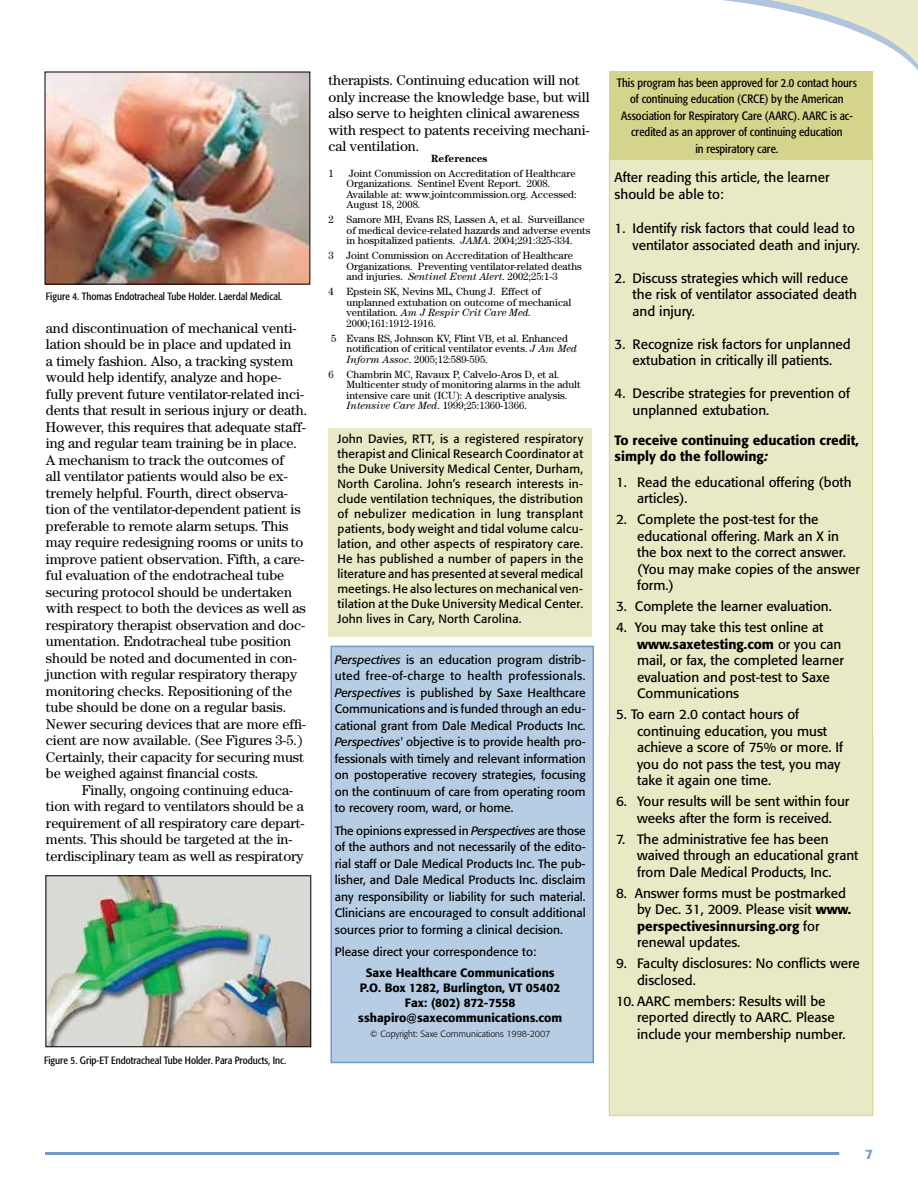
<style>
.page{position:relative;width:918px;height:1188px;background:#fff}
.page>*{position:absolute;margin:0;border:0;box-sizing:border-box;transform-origin:0 0}
.t1{font:14.25px/16.5px "Century";letter-spacing:-.005em;color:#000}
.t2{font:13.5px/16.5px "Formata";color:#000}
.t3{font:500 13.5px/16.5px "Formata";color:#000}
.t4{font:500 13.5px "Formata";color:#709bc8}
.t5{font:12px/16.5px "Formata";color:#000;text-align:justify}
.t6{font:condensed 12px/16.5px "Formata";color:#000;text-align:center}
.t7{font:500 12px/15px "Formata";color:#000;text-align:center}
.t8{font:10.5px/10.5px "Century";color:#000}
.t9{font:condensed 10.5px "Formata";color:#000}
.t10{font:700 10.5px "Century";color:#000}
.t11{font:300 9px "Formata";color:#000}
.s1{font-style:italic}
.s2{font-weight:700;font-style:italic;font-stretch:condensed}
.s3{font-weight:500}
</style>
<div class="page">
<hr style="left:45px;top:1152px;width:794px;height:3px;background:#709bc8">
<svg style="left:608px;top:0;width:310px;height:200px"></svg>
<div style="left:609px;top:152px;width:264px;height:964px;background:#eae9c6;border:1px solid #d5d48d"></div>
<div style="left:609px;top:71px;width:264px;height:89px;background:#d5d48d"></div>
<div style="left:330px;top:646px;width:264px;height:417px;background:#b7cde3;border:2px solid #709bc8"></div>
<img style="left:47px;top:74px;width:261px;height:208px">
<img style="left:48px;top:877px;width:261px;height:168px">
<div style="left:46px;top:875px;width:265px;height:172px;border:1px solid #000"></div>
<div style="left:328px;top:428px;width:264px;height:209px;background:#eae9c6"></div>
<p class="t9" style="left:46px;top:291px;width:238px">Figure 4. Thomas Endotracheal Tube Holder. Laerdal Medical.</p>
<p class="t1" style="left:46px;top:319px;width:263px">and discontinuation of mechanical venti&shy;lation should be in place and updated in<br>a timely fashion. Also, a tracking system would help identify, analyze and hope&shy;fully prevent future ventilator-related inci&shy;dents that result in serious injury or death.<br>However, this requires that adequate staff&shy;ing and regular team training be in place.<br>A mechanism to track the outcomes of<br>all ventilator patients would also be ex&shy;tremely helpful. Fourth, direct observa&shy;tion of the ventilator-dependent patient is preferable to remote alarm setups. This may require redesigning rooms or units to improve patient observation. Fifth, a care&shy;ful evaluation of the endotracheal tube securing protocol should be undertaken with respect to both the devices as well as respiratory therapist observation and doc&shy;umentation. Endotracheal tube position should be noted and documented in con&shy;junction with regular respiratory therapy monitoring checks. Repositioning of the tube should be done on a regular basis.<br>Newer securing devices that are more effi&shy;cient are now available. (See Figures 3-5.)<br>Certainly, their capacity for securing must be weighed against financial costs.</p>
<p class="t1" style="left:46px;top:781px;width:260px;text-indent:36px">Finally, ongoing continuing educa&shy;tion with regard to ventilators should be a requirement of all respiratory care depart&shy;ments. This should be targeted at the in&shy;terdisciplinary team as well as respiratory</p>
<p class="t9" style="left:44px;top:1054px;width:244px">Figure 5. Grip-ET Endotracheal Tube Holder. Para Products, Inc.</p>
<p class="t1" style="left:329px;top:72px;width:263px">therapists. Continuing education will not only increase the knowledge base, but will also serve to heighten clinical awareness with respect to patents receiving mechani&shy;cal ventilation.</p>
<p class="t10" style="left:431px;top:152px;width:58px">References</p>
<p class="t8" style="left:329px;top:168px;width:7px">1</p>
<p class="t8" style="left:347px;top:168px;width:232px">Joint Commission on Accreditation of Healthcare Organizations. Sentinel Event Report. 2008.<br>Available at: www.jointcommission.org. Accessed:<br>August 18, 2008.</p>
<p class="t8" style="left:347px;top:214px;width:245px;text-indent:-18px">2 Samore MH, Evans RS, Lassen A, et al. Surveillance of medical device-related hazards and adverse events in hospitalized patients. <span class="s1">JAMA</span>. 2004;291:325-334.</p>
<p class="t8" style="left:347px;top:250px;width:237px;text-indent:-18px">3 Joint Commission on Accreditation of Healthcare<br>Organizations. Preventing ventilator-related deaths and injuries. <span class="s1">Sentinel Event Alert</span>. 2002;25:1-3</p>
<p class="t8" style="left:347px;top:286px;width:226px;text-indent:-18px">4 Epstein SK, Nevins ML, Chung J. Effect of unplanned extubation on outcome of mechanical ventilation. <span class="s1">Am J Respir Crit Care Med.<br></span>2000;161:1912-1916.</p>
<p class="t8" style="left:347px;top:333px;width:232px;text-indent:-15px">5 Evans RS, Johnson KV, Flint VB, et al. Enhanced notification of critical ventilator events. <span class="s1">J Am Med<br>Inform Assoc</span>. 2005;12:589-595.</p>
<p class="t8" style="left:347px;top:369px;width:236px;text-indent:-18px">6 Chambrin MC, Ravaux P, Calvelo-Aros D, et al.<br>Multicenter study of monitoring alarms in the adult intensive care unit (ICU): A descriptive analysis.<br><span class="s1">Intensive Care Med</span>. 1999;25:1360-1366.</p>
<p class="t5" style="left:338px;top:432px;width:247px;line-height:15px">John Davies, RTT, is a registered respiratory therapist and Clinical Research Coordinator at the Duke University Medical Center, Durham, North Carolina. John’s research interests in&shy;clude ventilation techniques, the distribution of nebulizer medication in lung transplant patients, body weight and tidal volume calcu&shy;lation, and other aspects of respiratory care.<br>He has published a number of papers in the literature and has presented at several medical meetings. He also lectures on mechanical ven&shy;tilation at the Duke University Medical Center.<br>John lives in Cary, North Carolina.</p>
<p class="t5" style="left:335px;top:651px;width:253px"><span class="s1">Perspectives</span> is an education program distrib&shy;uted free-of-charge to health professionals.<br><span class="s1">Perspectives</span> is published by Saxe Healthcare Communications and is funded through an edu&shy;cational grant from Dale Medical Products Inc.<br><span class="s1">Perspectives'</span> objective is to provide health pro&shy;fessionals with timely and relevant information on postoperative recovery strategies, focusing on the continuum of care from operating room to recovery room, ward, or home.</p>
<p class="t5" style="left:335px;top:822px;width:252px">The opinions expressed in <span class="s1">Perspectives</span> are those of the authors and not necessarily of the edito&shy;rial staff or Dale Medical Products Inc. The pub&shy;lisher, and Dale Medical Products Inc. disclaim any responsibility or liability for such material.<br>Clinicians are encouraged to consult additional sources prior to forming a clinical decision.</p>
<p class="t5" style="left:335px;top:944px;width:203px">Please direct your correspondence to:</p>
<p class="t7" style="left:358px;top:965px;width:205px">Saxe Healthcare Communications<br>P.O. Box 1282, Burlington, VT 05402<br>Fax: (802) 872-7558 sshapiro@saxecommunications.com</p>
<p class="t11" style="left:370px;top:1029px;width:182px">© Copyright: Saxe Communications 1998-2007</p>
<p class="t6" style="left:617px;top:74px;width:242px">This program has been approved for 2.0 contact hours of continuing education (CRCE) by the American Association for Respiratory Care (AARC). AARC is ac&shy;credited as an approver of continuing education<br>in respiratory care.</p>
<p class="t2" style="left:615px;top:169px;width:216px">After reading this article, the learner should be able to:</p>
<p class="t2" style="left:633px;top:220px;width:229px;text-indent:-18px">1. Identify risk factors that could lead to ventilator associated death and injury.</p>
<p class="t2" style="left:633px;top:270px;width:226px;text-indent:-18px">2. Discuss strategies which will reduce the risk of ventilator associated death and injury.</p>
<p class="t2" style="left:615px;top:336px;width:238px;text-align:center">3. Recognize risk factors for unplanned extubation in critically ill patients.</p>
<p class="t2" style="left:633px;top:385px;width:219px;text-indent:-18px">4. Describe strategies for prevention of unplanned extubation.</p>
<p class="t3" style="left:615px;top:432px;width:246px">To receive continuing education credit, simply do the following<span class="s2">:</span></p>
<p class="t2" style="left:637px;top:474px;width:216px;text-indent:-21px">1. Read the educational offering (both articles).</p>
<p class="t2" style="left:637px;top:511px;width:224px;text-indent:-21px">2. Complete the post-test for the educational offering. Mark an X in the box next to the correct answer. (You may make copies of the answer form.)</p>
<p class="t2" style="left:616px;top:598px;width:217px">3. Complete the learner evaluation.</p>
<p class="t2" style="left:637px;top:619px;width:208px;text-indent:-21px">4. You may take this test online at <span class="s3">www.saxetesting.com</span> or you can mail, or fax, the completed learner evaluation and post-test to Saxe<br>Communications</p>
<p class="t2" style="left:637px;top:706px;width:207px;text-indent:-21px">5. To earn 2.0 contact hours of continuing education, you must achieve a score of 75% or more. If you do not pass the test, you may take it again one time.</p>
<p class="t2" style="left:616px;top:793px;width:235px;text-align:center">6. Your results will be sent within four weeks after the form is received.</p>
<p class="t2" style="left:637px;top:831px;width:223px;text-indent:-21px">7. The administrative fee has been waived through an educational grant from Dale Medical Products, Inc.</p>
<p class="t2" style="left:637px;top:885px;width:216px;text-indent:-21px">8. Answer forms must be postmarked by Dec. 31, 2009. Please visit <span class="s3">www. perspectivesinnursing.org</span> for renewal updates.</p>
<p class="t2" style="left:637px;top:955px;width:224px;text-indent:-21px">9. Faculty disclosures: No conflicts were disclosed.</p>
<p class="t2" style="left:637px;top:993px;width:210px;text-indent:-21px">10. AARC members: Results will be reported directly to AARC. Please include your membership number.</p>
<p class="t4" style="left:865px;top:1146px;width:9px">7</p>
</div>
